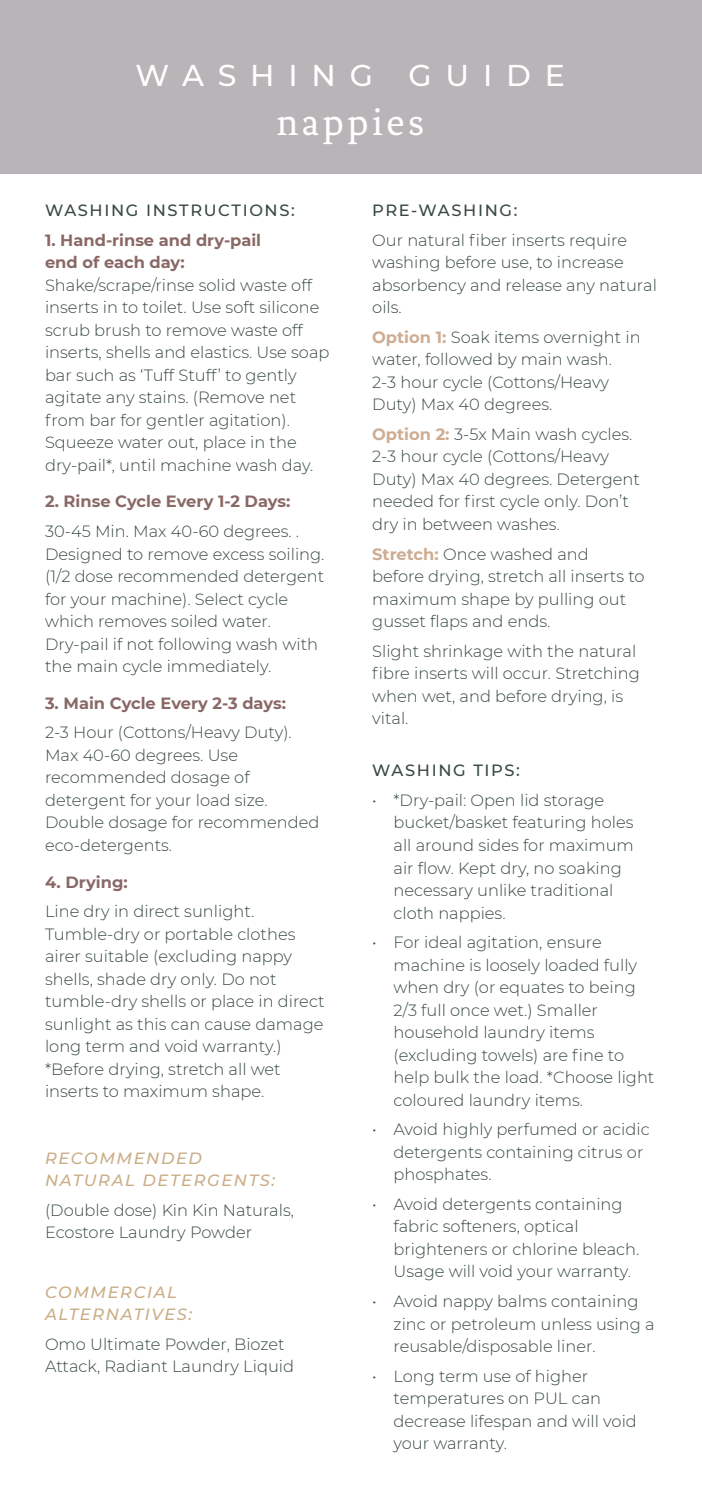
<style>
.page{position:relative;width:702px;height:1489px;background:#fff}
.page>*{position:absolute;margin:0;border:0;box-sizing:border-box;transform-origin:0 0}
.t1{font:40px "Fenix";letter-spacing:.09em;color:#fff}
.t2{font:500 30px "Montserrat";letter-spacing:.46em;color:#fff}
.t3{font:300 16.25px/22.5px "Montserrat";color:#374844}
.t4{font:700 16.25px/22.5px "Montserrat";color:#896866}
.t5{font:italic 500 16.25px/22.5px "Montserrat";letter-spacing:.1em;color:#caad87}
.t6{font:500 16.25px "Montserrat";letter-spacing:.1em;color:#374844}
.s1{font-weight:700;color:#ceac91}
</style>
<div class="page">
<div style="left:0;top:0;width:702px;height:174px;background:#b9b4b7"></div>
<p class="t2" style="left:135px;top:55px;width:431px">WASHING GUIDE</p>
<p class="t1" style="left:276px;top:99px;width:149px">nappies</p>
<p class="t6" style="left:45px;top:199px;width:251px">WASHING INSTRUCTIONS:</p>
<p class="t4" style="left:45px;top:228px;width:218px">1. Hand-rinse and dry-pail end of each day:</p>
<p class="t3" style="left:45px;top:273px;width:286px">Shake/scrape/rinse solid waste off inserts in to toilet. Use soft silicone scrub brush to remove waste off inserts, shells and elastics. Use soap bar such as ‘Tuff Stuff’ to gently agitate any stains. (Remove net from bar for gentler agitation).<br>Squeeze water out, place in the dry-pail*, until machine wash day.</p>
<p class="t4" style="left:45px;top:489px;width:247px">2. Rinse Cycle Every 1-2 Days:</p>
<p class="t3" style="left:45px;top:519px;width:281px">30-45 Min. Max 40-60 degrees. .<br>Designed to remove excess soiling. (1/2 dose recommended detergent for your machine). Select cycle which removes soiled water.<br>Dry-pail if not following wash with the main cycle immediately.</p>
<p class="t4" style="left:45px;top:691px;width:242px">3. Main Cycle Every 2-3 days:</p>
<p class="t3" style="left:45px;top:721px;width:276px">2-3 Hour (Cottons/Heavy Duty).<br>Max 40-60 degrees. Use recommended dosage of detergent for your load size.<br>Double dosage for recommended eco-detergents.</p>
<p class="t4" style="left:45px;top:869px;width:84px">4. Drying:</p>
<p class="t3" style="left:45px;top:899px;width:281px">Line dry in direct sunlight.<br>Tumble-dry or portable clothes airer suitable (excluding nappy shells, shade dry only. Do not tumble-dry shells or place in direct sunlight as this can cause damage long term and void warranty.) *Before drying, stretch all wet inserts to maximum shape.</p>
<p class="t5" style="left:45px;top:1145px;width:231px">RECOMMENDED<br>NATURAL DETERGENTS:</p>
<p class="t3" style="left:45px;top:1198px;width:250px">(Double dose) Kin Kin Naturals,<br>Ecostore Laundry Powder</p>
<p class="t5" style="left:45px;top:1279px;width:149px">COMMERCIAL<br>ALTERNATIVES:</p>
<p class="t3" style="left:45px;top:1331px;width:250px">Omo Ultimate Powder, Biozet<br>Attack, Radiant Laundry Liquid</p>
<p class="t6" style="left:372px;top:199px;width:147px">PRE-WASHING:</p>
<p class="t3" style="left:372px;top:228px;width:286px">Our natural fiber inserts require washing before use, to increase absorbency and release any natural oils.</p>
<p class="t3" style="left:372px;top:325px;width:270px"><span class="s1">Option 1:</span> Soak items overnight in water, followed by main wash.<br>2-3 hour cycle (Cottons/Heavy<br>Duty) Max 40 degrees.</p>
<p class="t3" style="left:372px;top:422px;width:269px"><span class="s1">Option 2:</span> 3-5x Main wash cycles.<br>2-3 hour cycle (Cottons/Heavy<br>Duty) Max 40 degrees. Detergent needed for first cycle only. Don’t dry in between washes.</p>
<p class="t3" style="left:372px;top:542px;width:274px"><span class="s1">Stretch:</span> Once washed and before drying, stretch all inserts to maximum shape by pulling out gusset flaps and ends.</p>
<p class="t3" style="left:372px;top:639px;width:269px">Slight shrinkage with the natural fibre inserts will occur. Stretching when wet, and before drying, is vital.</p>
<p class="t6" style="left:372px;top:759px;width:149px">WASHING TIPS:</p>
<p class="t3" style="left:393px;top:788px;width:242px;text-indent:-21px">• *Dry-pail: Open lid storage bucket/basket featuring holes all around sides for maximum air flow. Kept dry, no soaking necessary unlike traditional cloth nappies.</p>
<p class="t3" style="left:393px;top:930px;width:262px;text-indent:-21px">• For ideal agitation, ensure machine is loosely loaded fully when dry (or equates to being<br>2/3 full once wet.) Smaller household laundry items (excluding towels) are fine to help bulk the load. *Choose light coloured laundry items.</p>
<p class="t3" style="left:393px;top:1117px;width:258px;text-indent:-21px">• Avoid highly perfumed or acidic detergents containing citrus or phosphates.</p>
<p class="t3" style="left:393px;top:1192px;width:247px;text-indent:-21px">• Avoid detergents containing fabric softeners, optical brighteners or chlorine bleach.<br>Usage will void your warranty.</p>
<p class="t3" style="left:393px;top:1289px;width:262px;text-indent:-21px">• Avoid nappy balms containing zinc or petroleum unless using a reusable/disposable liner.</p>
<p class="t3" style="left:393px;top:1363px;width:245px;text-indent:-21px">• Long term use of higher temperatures on PUL can decrease lifespan and will void your warranty.</p>
</div>
